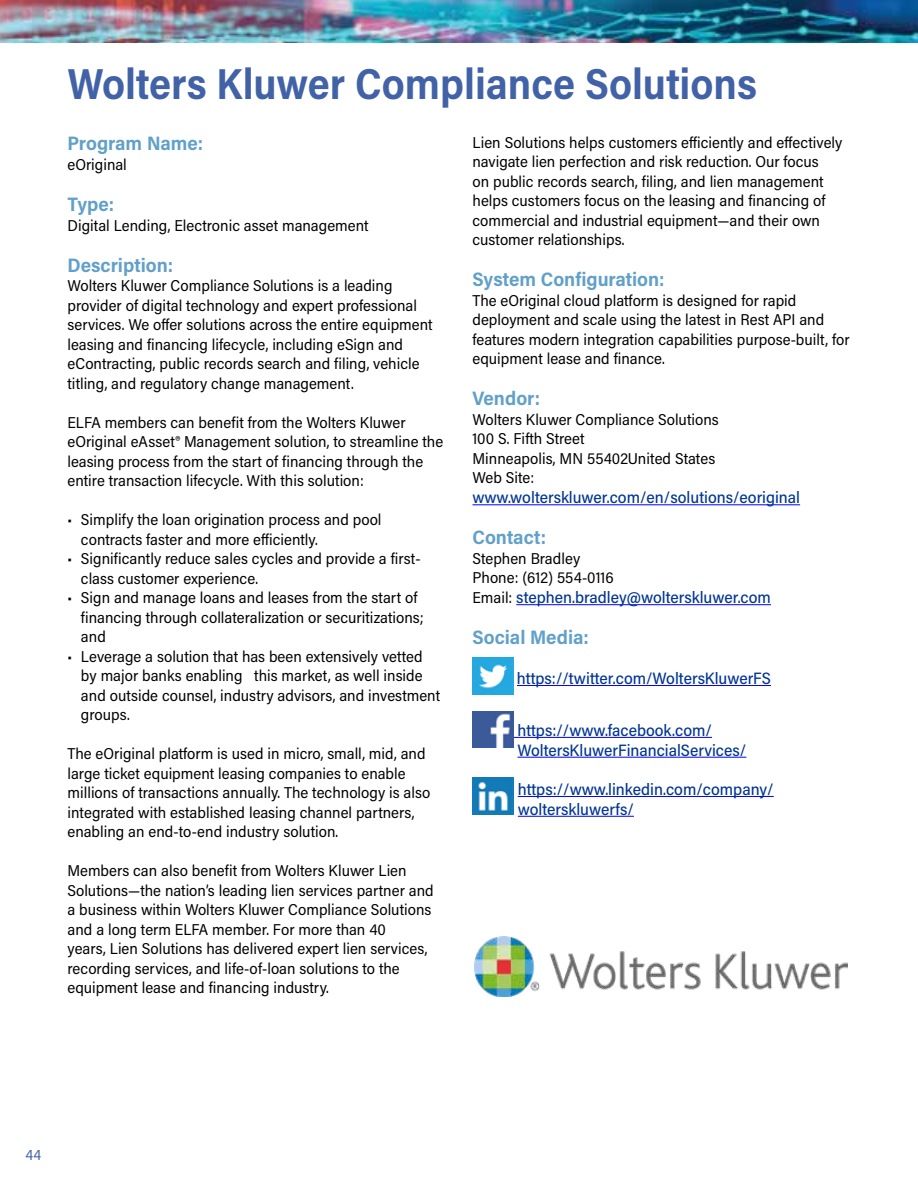
<style>
.page{position:relative;width:918px;height:1188px;background:#fff}
.page>*{position:absolute;margin:0;border:0;box-sizing:border-box;transform-origin:0 0}
.t1{font:700 43.5px "Acumin Pro Semi Cond";color:#4262a7;scale:.95 1}
.t2{font:700 19.5px "Acumin Pro Semi Cond";color:#61a0c8}
.t3{font:500 16.5px/19.8px "Acumin Pro Semi Cond";color:#003595}
.t4{font:15.75px/19.5px "Acumin Pro Semi Cond";color:#000}
.t5{font:15px "Acumin Pro Semi Cond";color:#4262a7}
.s1{font-weight:400;font-size:15.75px;color:#000}
</style>
<div class="page">
<img style="left:0;top:0;width:918px;height:42px">
<hr style="left:472px;top:504px;width:328px;height:1px;background:#00f">
<hr style="left:516px;top:604px;width:255px;height:1px;background:#00f">
<hr style="left:517px;top:685px;width:254px;height:1px;background:#00f">
<hr style="left:513px;top:737px;width:199px;height:1px;background:#00f">
<hr style="left:518px;top:757px;width:228px;height:1px;background:#00f">
<hr style="left:518px;top:796px;width:256px;height:1px;background:#00f">
<hr style="left:518px;top:816px;width:116px;height:1px;background:#00f">
<img style="left:472px;top:658px;width:41px;height:36px">
<img style="left:472px;top:711px;width:41px;height:37px">
<img style="left:472px;top:778px;width:41px;height:36px">
<img style="left:475px;top:937px;width:372px;height:59px">
<h1 class="t1" style="left:68px;top:54px;width:727px">Wolters Kluwer Compliance Solutions</h1>
<p class="t2" style="left:68px;top:130px;width:137px">Program Name:</p>
<p class="t4" style="left:68px;top:154px;width:61px">eOriginal</p>
<p class="t2" style="left:68px;top:190px;width:48px">Type:</p>
<p class="t4" style="left:68px;top:215px;width:303px">Digital Lending, Electronic asset management</p>
<p class="t2" style="left:68px;top:251px;width:107px">Description:</p>
<p class="t4" style="left:68px;top:275px;width:367px">Wolters Kluwer Compliance Solutions is a leading provider of digital technology and expert professional services. We offer solutions across the entire equipment leasing and financing lifecycle, including eSign and eContracting, public records search and filing, vehicle titling, and regulatory change management.</p>
<p class="t4" style="left:68px;top:412px;width:377px">ELFA members can benefit from the Wolters Kluwer eOriginal eAsset® Management solution, to streamline the leasing process from the start of financing through the entire transaction lifecycle. With this solution:</p>
<p class="t4" style="left:81px;top:509px;width:302px;text-indent:-13px">• Simplify the loan origination process and pool contracts faster and more efficiently.</p>
<p class="t4" style="left:81px;top:548px;width:341px;text-indent:-13px">• Significantly reduce sales cycles and provide a first&shy;class customer experience.</p>
<p class="t4" style="left:81px;top:587px;width:344px;text-indent:-13px">• Sign and manage loans and leases from the start of financing through collateralization or securitizations; and</p>
<p class="t4" style="left:81px;top:646px;width:361px;text-indent:-13px">• Leverage a solution that has been extensively vetted by major banks enabling this market, as well inside and outside counsel, industry advisors, and investment groups.</p>
<p class="t4" style="left:68px;top:743px;width:364px">The eOriginal platform is used in micro, small, mid, and large ticket equipment leasing companies to enable millions of transactions annually. The technology is also integrated with established leasing channel partners, enabling an end-to-end industry solution.</p>
<p class="t4" style="left:68px;top:860px;width:368px">Members can also benefit from Wolters Kluwer Lien Solutions—the nation’s leading lien services partner and a business within Wolters Kluwer Compliance Solutions and a long term ELFA member. For more than 40<br>years, Lien Solutions has delivered expert lien services, recording services, and life-of-loan solutions to the equipment lease and financing industry.</p>
<p class="t4" style="left:472px;top:132px;width:372px">Lien Solutions helps customers efficiently and effectively navigate lien perfection and risk reduction. Our focus<br>on public records search, filing, and lien management helps customers focus on the leasing and financing of commercial and industrial equipment—and their own customer relationships.</p>
<p class="t2" style="left:472px;top:266px;width:194px">System Configuration:</p>
<p class="t4" style="left:472px;top:290px;width:379px">The eOriginal cloud platform is designed for rapid deployment and scale using the latest in Rest API and features modern integration capabilities purpose-built, for equipment lease and finance.</p>
<p class="t2" style="left:472px;top:385px;width:69px">Vendor:</p>
<p class="t4" style="left:472px;top:409px;width:248px">Wolters Kluwer Compliance Solutions<br>100 S. Fifth Street<br>Minneapolis, MN 55402United States<br>Web Site:</p>
<p class="t3" style="left:472px;top:487px;width:329px">www.wolterskluwer.com/en/solutions/eoriginal</p>
<p class="t2" style="left:472px;top:524px;width:75px">Contact:</p>
<p class="t4" style="left:472px;top:548px;width:143px">Stephen Bradley<br>Phone: (612) 554-0116</p>
<p class="t3" style="left:472px;top:587px;width:300px"><span class="s1">Email:</span> stephen.bradley@wolterskluwer.com</p>
<p class="t2" style="left:472px;top:624px;width:118px">Social Media:</p>
<p class="t3" style="left:517px;top:668px;width:256px">https://twitter.com/WoltersKluwerFS</p>
<p class="t3" style="left:517px;top:719px;width:230px">https://www.facebook.com/<br>WoltersKluwerFinancialServices/</p>
<p class="t3" style="left:518px;top:778px;width:257px">https://www.linkedin.com/company/ wolterskluwerfs/</p>
<p class="t5" style="left:25px;top:1144px;width:17px">44</p>
</div>
